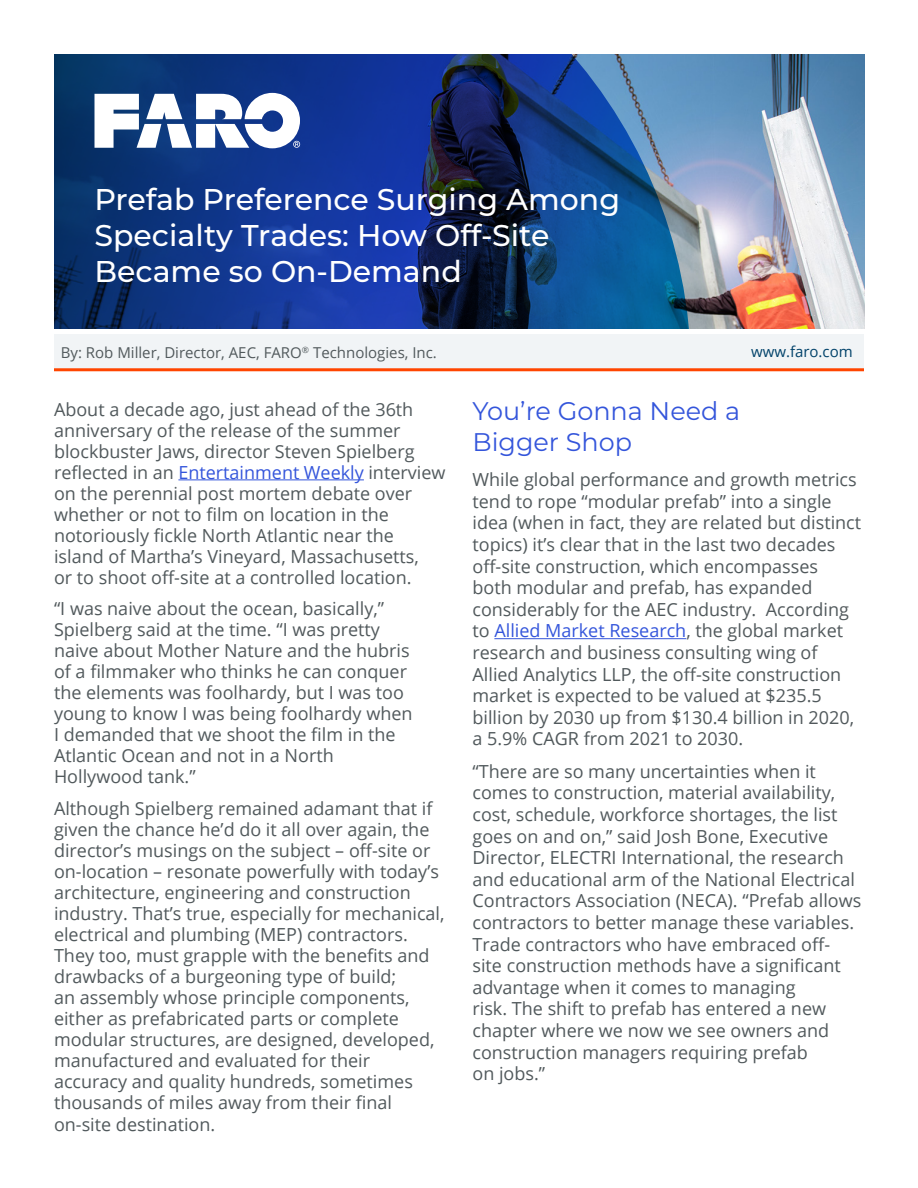
<style>
.page{position:relative;width:918px;height:1188px;background:#fff}
.page>*{position:absolute;margin:0;border:0;box-sizing:border-box;transform-origin:0 0}
.t1{font:500 30px/36px "Montserrat";color:#fff}
.t2{font:25.5px/30.6px "Montserrat";color:#3455db}
.t3{font:18px/21px "Open Sans";color:#51595c}
.t4{font:15px "Open Sans";color:#51595c}
.t5{font:15px "Open Sans";color:#01426a}
.s1{color:#3455db}
</style>
<div class="page">
<img style="left:691px;top:54px;width:173px;height:274px">
<svg style="left:54px;top:54px;width:637px;height:274px;background:#163d83"></svg>
<svg style="left:95px;top:93px;width:205px;height:55px"></svg>
<div style="left:54px;top:335px;width:810px;height:35px;background:#f1f4f6"></div>
<hr style="left:54px;top:368px;width:810px;height:3px;background:#ff4500">
<hr style="left:178px;top:479px;width:186px;height:1px;background:#3455db">
<hr style="left:494px;top:638px;width:192px;height:1px;background:#3455db">
<h1 class="t1" style="left:95px;top:181px;width:527px">Prefab Preference Surging Among<br>Specialty Trades: How Off-Site<br>Became so On-Demand</h1>
<p class="t4" style="left:61px;top:342px;width:378px">By: Rob Miller, Director, AEC, FARO<sup>®</sup> Technologies, Inc.</p>
<p class="t5" style="left:751px;top:341px;width:103px">www.faro.com</p>
<p class="t3" style="left:54px;top:398px;width:393px">About a decade ago, just ahead of the 36th anniversary of the release of the summer blockbuster Jaws, director Steven Spielberg reflected in an <span class="s1">Entertainment Weekly</span> interview on the perennial post mortem debate over whether or not to film on location in the notoriously fickle North Atlantic near the island of Martha’s Vineyard, Massachusetts,<br>or to shoot off-site at a controlled location.</p>
<p class="t3" style="left:54px;top:598px;width:360px">“I was naive about the ocean, basically,” Spielberg said at the time. “I was pretty naive about Mother Nature and the hubris of a filmmaker who thinks he can conquer the elements was foolhardy, but I was too young to know I was being foolhardy when I demanded that we shoot the film in the Atlantic Ocean and not in a North Hollywood tank.”</p>
<p class="t3" style="left:54px;top:798px;width:392px">Although Spielberg remained adamant that if given the chance he’d do it all over again, the director’s musings on the subject – off-site or on-location – resonate powerfully with today’s architecture, engineering and construction industry. That’s true, especially for mechanical, electrical and plumbing (MEP) contractors.<br>They too, must grapple with the benefits and drawbacks of a burgeoning type of build;<br>an assembly whose principle components, either as prefabricated parts or complete modular structures, are designed, developed, manufactured and evaluated for their accuracy and quality hundreds, sometimes thousands of miles away from their final on-site destination.</p>
<h2 class="t2" style="left:472px;top:395px;width:269px">You’re Gonna Need a<br>Bigger Shop</h2>
<p class="t3" style="left:472px;top:468px;width:390px;line-height:21.6px">While global performance and growth metrics tend to rope “modular prefab” into a single idea (when in fact, they are related but distinct topics) it’s clear that in the last two decades off-site construction, which encompasses both modular and prefab, has expanded considerably for the AEC industry. According to <span class="s1">Allied Market Research</span>, the global market research and business consulting wing of Allied Analytics LLP, the off-site construction market is expected to be valued at $235.5 billion by 2030 up from $130.4 billion in 2020, a 5.9% CAGR from 2021 to 2030.</p>
<p class="t3" style="left:472px;top:760px;width:390px;line-height:21.6px">“There are so many uncertainties when it comes to construction, material availability, cost, schedule, workforce shortages, the list goes on and on,” said Josh Bone, Executive Director, ELECTRI International, the research and educational arm of the National Electrical Contractors Association (NECA). “Prefab allows contractors to better manage these variables.<br>Trade contractors who have embraced off&shy;site construction methods have a significant advantage when it comes to managing<br>risk. The shift to prefab has entered a new chapter where we now we see owners and construction managers requiring prefab<br>on jobs.”</p>
</div>
